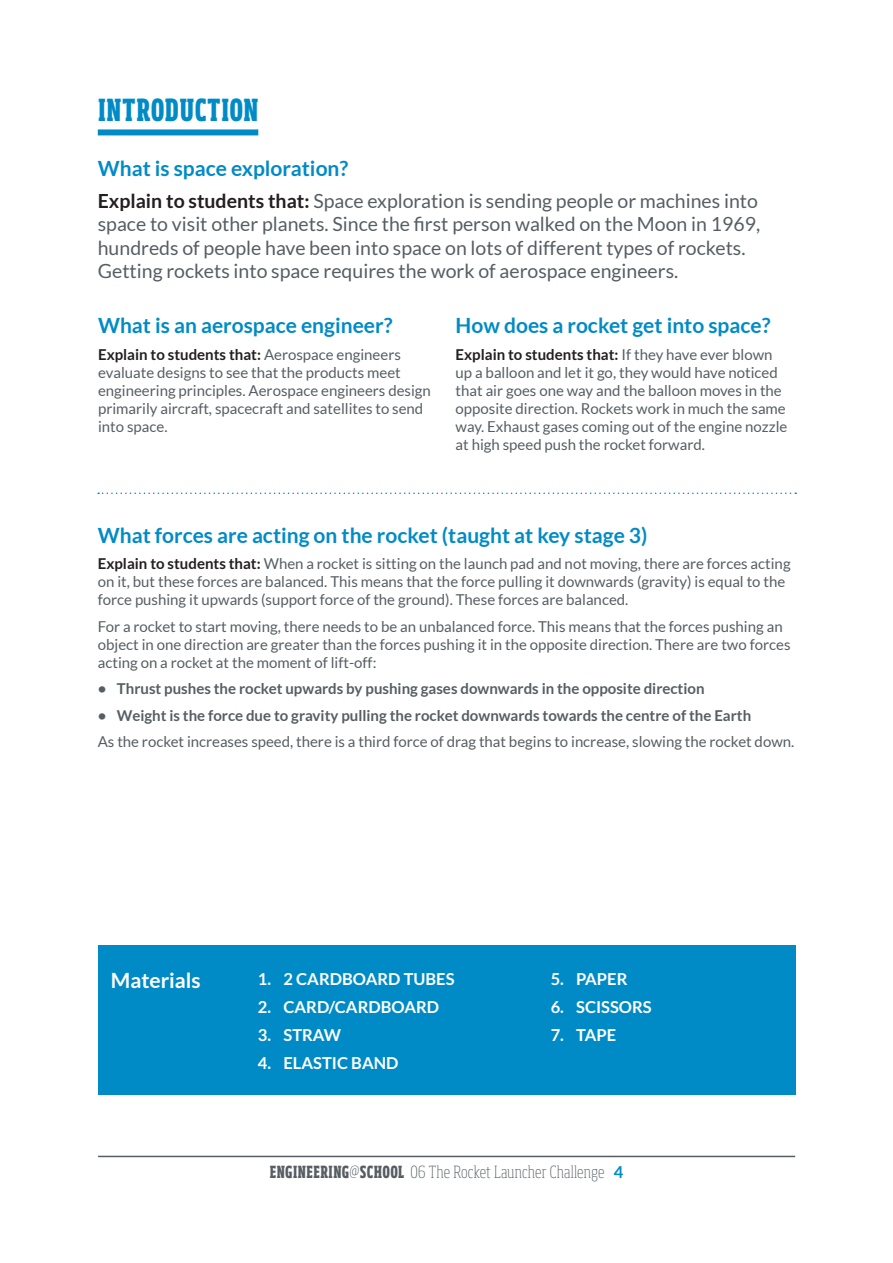
<style>
.page{position:relative;width:893px;height:1263px;background:#fff}
.page>*{position:absolute;margin:0;border:0;box-sizing:border-box;transform-origin:0 0}
.t1{font:800 extra-condensed 30px "Soho Std";letter-spacing:.01em;color:#008bc7}
.t2{font:700 21px "Lato";color:#008bc7}
.t3{font:700 21px "Lato";color:#fff}
.t4{font:19.5px/23.4px "Lato";color:#565e63}
.t5{font:700 16.5px "Lato";color:#fff}
.t6{font:200 condensed 16.5px "Soho Std";letter-spacing:.015em;color:#565e63}
.t7{font:15px/18px "Lato";color:#565e63}
.t8{font:700 15px "Lato";color:#565e63}
.s1{font-weight:700;color:#231f20}
.s2{font-weight:800;font-stretch:extra-condensed}
.s3{font-family:"Lato";font-weight:700;font-stretch:normal;color:#008bc7}
</style>
<div class="page">
<hr style="left:98px;top:1156px;width:697px;height:1px;background:#565e63">
<div style="left:98px;top:946px;width:281px;height:149px;background:#008bc7"></div>
<div style="left:245px;top:946px;width:550px;height:149px;background:#008bc7"></div>
<div style="left:98px;top:129px;width:160px;height:6px;background:#008bc7"></div>
<svg style="left:98px;top:492px;width:698px;height:2px"></svg>
<p class="t1" style="left:98px;top:91px;width:162px">INTRODUCTION</p>
<p class="t2" style="left:98px;top:156px;width:252px">What is space exploration?</p>
<p class="t4" style="left:98px;top:189px;width:664px"><span class="s1">Explain to students that:</span> Space exploration is sending people or machines into space to visit other planets. Since the first person walked on the Moon in 1969, hundreds of people have been into space on lots of different types of rockets.<br>Getting rockets into space requires the work of aerospace engineers.</p>
<p class="t2" style="left:98px;top:313px;width:296px">What is an aerospace engineer?</p>
<p class="t7" style="left:98px;top:345px;width:334px"><span class="s1">Explain to students that:</span> Aerospace engineers evaluate designs to see that the products meet engineering principles. Aerospace engineers design primarily aircraft, spacecraft and satellites to send into space.</p>
<p class="t2" style="left:456px;top:313px;width:316px">How does a rocket get into space?</p>
<p class="t7" style="left:456px;top:345px;width:333px"><span class="s1">Explain to students that:</span> If they have ever blown up a balloon and let it go, they would have noticed that air goes one way and the balloon moves in the opposite direction. Rockets work in much the same way. Exhaust gases coming out of the engine nozzle at high speed push the rocket forward.</p>
<p class="t2" style="left:98px;top:523px;width:551px">What forces are acting on the rocket (taught at key stage 3)</p>
<p class="t7" style="left:98px;top:555px;width:694px"><span class="s1">Explain to students that:</span> When a rocket is sitting on the launch pad and not moving, there are forces acting on it, but these forces are balanced. This means that the force pulling it downwards (gravity) is equal to the force pushing it upwards (support force of the ground). These forces are balanced.</p>
<p class="t7" style="left:98px;top:617px;width:694px">For a rocket to start moving, there needs to be an unbalanced force. This means that the forces pushing an object in one direction are greater than the forces pushing it in the opposite direction. There are two forces acting on a rocket at the moment of lift-off:</p>
<p class="t8" style="left:98px;top:680px;width:608px">• Thrust pushes the rocket upwards by pushing gases downwards in the opposite direction</p>
<p class="t8" style="left:98px;top:707px;width:655px">• Weight is the force due to gravity pulling the rocket downwards towards the centre of the Earth</p>
<p class="t7" style="left:98px;top:733px;width:698px">As the rocket increases speed, there is a third force of drag that begins to increase, slowing the rocket down.</p>
<p class="t3" style="left:111px;top:968px;width:91px">Materials</p>
<p class="t5" style="left:258px;top:969px;width:198px">1. 2 CARDBOARD TUBES</p>
<p class="t5" style="left:258px;top:997px;width:183px">2. CARD/CARDBOARD</p>
<p class="t5" style="left:258px;top:1026px;width:85px">3. STRAW</p>
<p class="t5" style="left:258px;top:1054px;width:142px">4. ELASTIC BAND</p>
<p class="t5" style="left:551px;top:969px;width:78px">5. PAPER</p>
<p class="t5" style="left:551px;top:997px;width:103px">6. SCISSORS</p>
<p class="t5" style="left:551px;top:1026px;width:67px">7. TAPE</p>
<p class="t6" style="left:270px;top:1162px;width:355px"><span class="s2">ENGINEERING</span>@<span class="s2">SCHOOL</span> 06 The Rocket Launcher Challenge <span class="s3">4</span></p>
</div>
